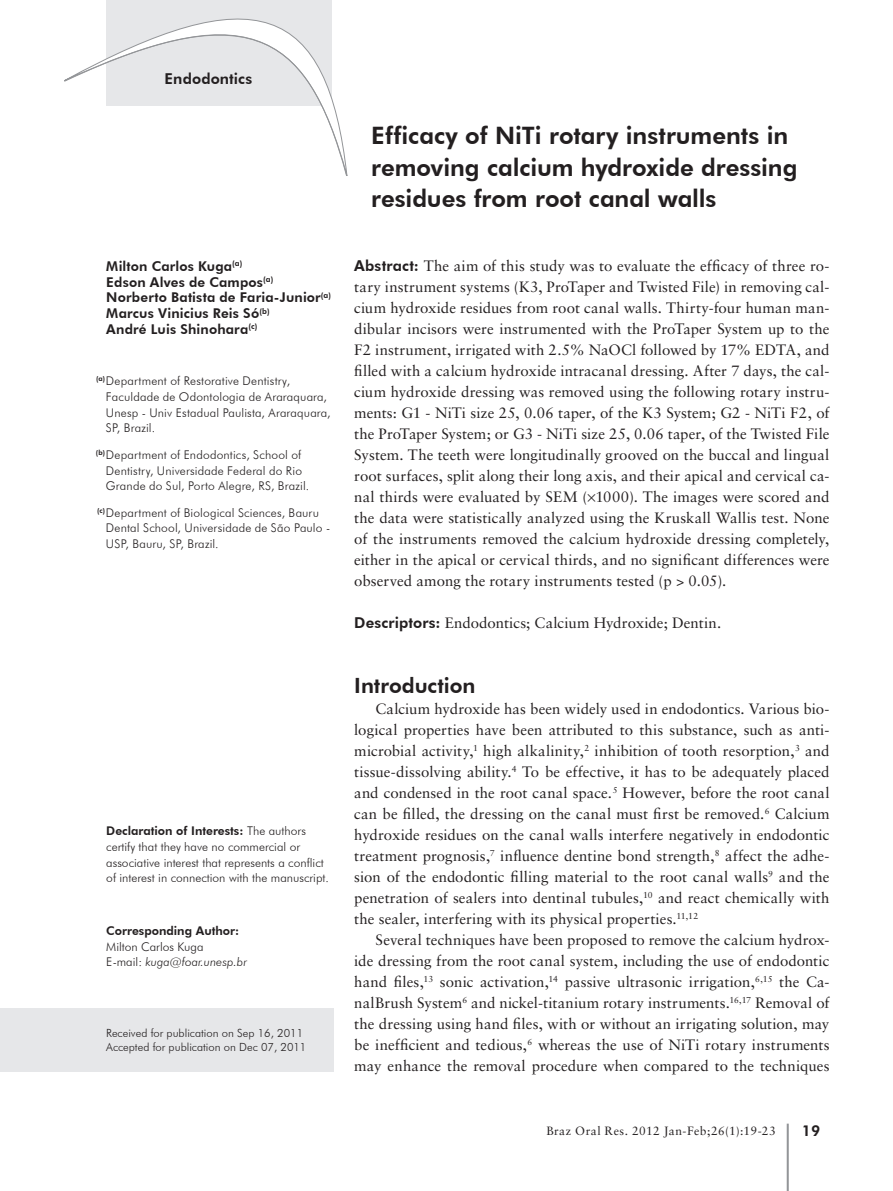
<style>
.page{position:relative;width:893px;height:1191px;background:#fff}
.page>*{position:absolute;margin:0;border:0;box-sizing:border-box;transform-origin:0 0}
.t1{font:800 24px/31.5px "Futura BT";color:#231f20}
.t2{font:800 21px "Futura BT";color:#231f20}
.t3{font:15px/21px "Sabon LT Std";letter-spacing:.005em;color:#231f20;text-align:justify}
.t4{font:800 15px "Futura BT";letter-spacing:.005em;color:#231f20}
.t5{font:800 13.5px/15.8px "Futura BT";letter-spacing:.01em;color:#231f20}
.t6{font:300 12px/15.8px "Futura BT";letter-spacing:.01em;color:#231f20}
.t7{font:12px "Sabon LT Std";letter-spacing:.04em;color:#231f20}
.t8{font:800 12px "Futura BT";color:#231f20}
.t9{font:300 11.25px/14.2px "Futura BT";color:#231f20}
.s1{font-weight:800}
.s2{font-style:italic}
.s3{font-family:"Futura BT";font-weight:800}
</style>
<div class="page">
<div style="left:106px;top:0;width:226px;height:24px;background:#e6e7e9"></div>
<div style="left:0;top:1008px;width:333px;height:63px;background:#e6e7e9"></div>
<svg style="left:64px;top:24px;width:283px;height:152px"></svg>
<hr style="left:787px;top:1123px;width:2px;height:68px;background:#939598">
<p class="t4" style="left:164px;top:69px;width:89px">Endodontics</p>
<p class="t5" style="left:106px;top:258px;width:226px">Milton Carlos Kuga<sup>(a)<br></sup>Edson Alves de Campos<sup>(a)<br></sup>Norberto Batista de Faria-Junior<sup>(a)<br></sup>Marcus Vinicius Reis Só<sup>(b)<br></sup>André Luis Shinohara<sup>(c)</sup></p>
<p class="t6" style="left:106px;top:373px;width:226px;text-indent:-10px"><sup>(a)</sup>Department of Restorative Dentistry, Faculdade de Odontologia de Araraquara, Unesp - Univ Estadual Paulista, Araraquara, SP, Brazil.</p>
<p class="t6" style="left:106px;top:446px;width:205px;text-indent:-10px"><sup>(b)</sup>Department of Endodontics, School of<br>Dentistry, Universidade Federal do Rio<br>Grande do Sul, Porto Alegre, RS, Brazil.</p>
<p class="t6" style="left:106px;top:504px;width:226px;text-indent:-9px"><sup>(c)</sup>Department of Biological Sciences, Bauru<br>Dental School, Universidade de São Paulo -<br>USP, Bauru, SP, Brazil.</p>
<p class="t6" style="left:106px;top:822px;width:224px"><span class="s1">Declaration of Interests:</span> The authors certify that they have no commercial or associative interest that represents a conflict of interest in connection with the manuscript.</p>
<p class="t8" style="left:106px;top:923px;width:134px">Corresponding Author:</p>
<p class="t6" style="left:106px;top:938px;width:142px">Milton Carlos Kuga<br>E-mail: <span class="s2">kuga@foar.unesp.br</span></p>
<p class="t9" style="left:106px;top:1025px;width:202px">Received for publication on Sep 16, 2011<br>Accepted for publication on Dec 07, 2011</p>
<h1 class="t1" style="left:371px;top:120px;width:428px">Efficacy of NiTi rotary instruments in removing calcium hydroxide dressing residues from root canal walls</h1>
<p class="t3" style="left:354px;top:255px;width:477px"><span class="s3">Abstract:</span> The aim of this study was to evaluate the efficacy of three ro&shy;tary instrument systems (K3, ProTaper and Twisted File) in removing cal&shy;cium hydroxide residues from root canal walls. Thirty-four human man&shy;dibular incisors were instrumented with the ProTaper System up to the F2 instrument, irrigated with 2.5% NaOCl followed by 17% EDTA, and filled with a calcium hydroxide intracanal dressing. After 7 days, the cal&shy;cium hydroxide dressing was removed using the following rotary instru&shy;ments: G1 - NiTi size 25, 0.06 taper, of the K3 System; G2 - NiTi F2, of the ProTaper System; or G3 - NiTi size 25, 0.06 taper, of the Twisted File System. The teeth were longitudinally grooved on the buccal and lingual root surfaces, split along their long axis, and their apical and cervical ca&shy;nal thirds were evaluated by SEM ( 1000). The images were scored and the data were statistically analyzed using the Kruskall Wallis test. None of the instruments removed the calcium hydroxide dressing completely, either in the apical or cervical thirds, and no significant differences were observed among the rotary instruments tested (p &gt; 0.05).</p>
<p class="t3" style="left:354px;top:612px;width:368px"><span class="s3">Descriptors:</span> Endodontics; Calcium Hydroxide; Dentin.</p>
<h2 class="t2" style="left:354px;top:673px;width:123px">Introduction</h2>
<p class="t3" style="left:354px;top:698px;width:477px;text-indent:21px">Calcium hydroxide has been widely used in endodontics. Various bio&shy;logical properties have been attributed to this substance, such as anti&shy;microbial activity,<sup>1</sup> high alkalinity,<sup>2</sup> inhibition of tooth resorption,<sup>3</sup> and tissue-dissolving ability.<sup>4</sup> To be effective, it has to be adequately placed and condensed in the root canal space.<sup>5</sup> However, before the root canal can be filled, the dressing on the canal must first be removed.<sup>6</sup> Calcium hydroxide residues on the canal walls interfere negatively in endodontic treatment prognosis,<sup>7</sup> influence dentine bond strength,<sup>8</sup> affect the adhe&shy;sion of the endodontic filling material to the root canal walls<sup>9</sup> and the penetration of sealers into dentinal tubules,<sup>10</sup> and react chemically with the sealer, interfering with its physical properties.<sup>11,12</sup></p>
<p class="t3" style="left:354px;top:929px;width:477px;text-indent:21px">Several techniques have been proposed to remove the calcium hydrox&shy;ide dressing from the root canal system, including the use of endodontic hand files,<sup>13</sup> sonic activation,<sup>14</sup> passive ultrasonic irrigation,<sup>6,15</sup> the Ca&shy;nalBrush System<sup>6</sup> and nickel-titanium rotary instruments.<sup>16,17</sup> Removal of the dressing using hand files, with or without an irrigating solution, may be inefficient and tedious,<sup>6</sup> whereas the use of NiTi rotary instruments may enhance the removal procedure when compared to the techniques</p>
<p class="t7" style="left:546px;top:1123px;width:231px">Braz Oral Res. 2012 Jan-Feb;26(1):19-23</p>
<p class="t4" style="left:802px;top:1121px;width:20px">19</p>
</div>
